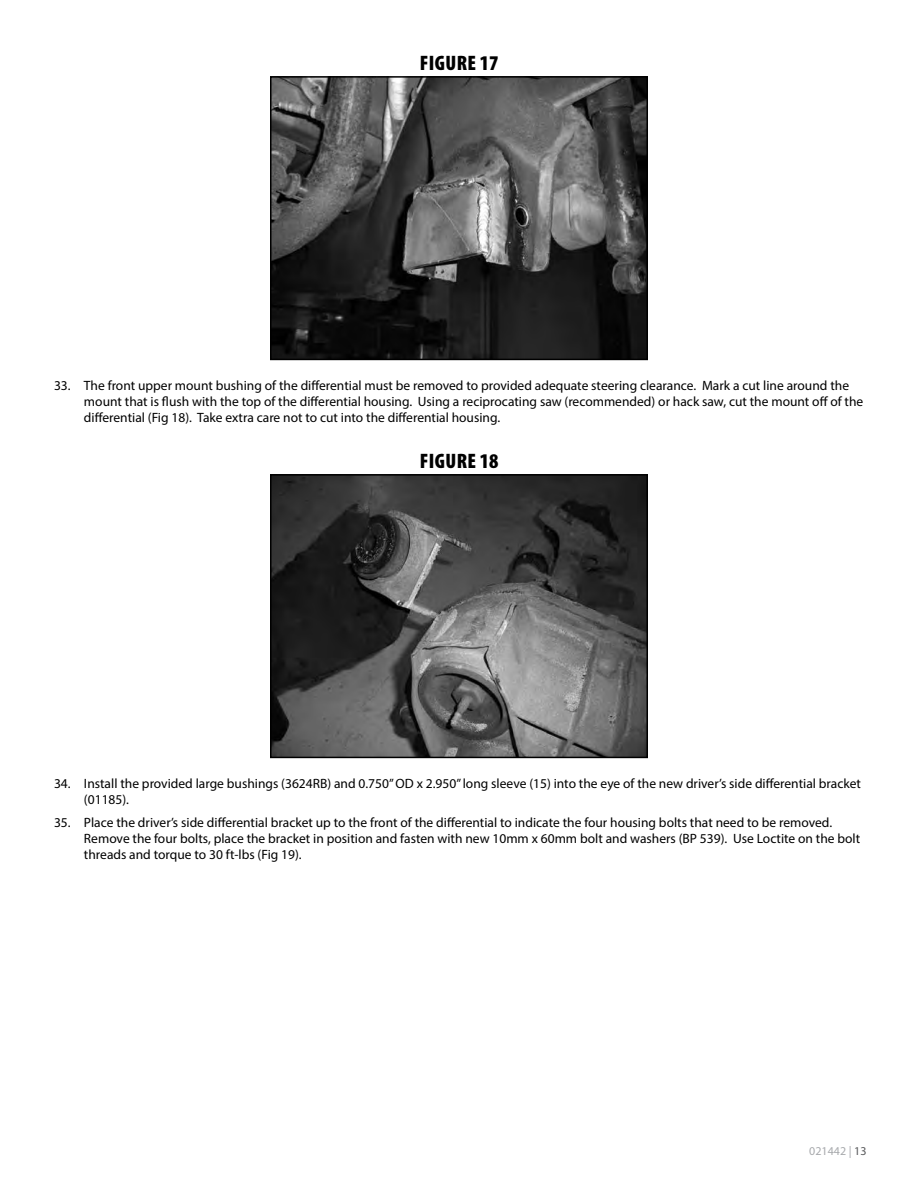
<style>
.page{position:relative;width:918px;height:1188px;background:#fff}
.page>*{position:absolute;margin:0;border:0;box-sizing:border-box;transform-origin:0 0}
.t1{font:900 condensed 21px "Myriad Pro";letter-spacing:.02em;color:#000}
.t2{font:13.5px/16.2px "Myriad Pro";color:#000}
.t3{font:12px "Myriad Pro";color:#a7a9ac}
.s1{color:#58595b}
</style>
<div class="page">
<img style="left:273px;top:79px;width:372px;height:278px">
<div style="left:270px;top:76px;width:378px;height:284px;border:2px solid #000"></div>
<img style="left:273px;top:477px;width:372px;height:278px">
<div style="left:270px;top:474px;width:378px;height:284px;border:2px solid #000"></div>
<h1 class="t1" style="left:420px;top:51px;width:80px">FIGURE 17</h1>
<p class="t2" style="left:84px;top:377px;width:781px;text-indent:-30px">33. The front upper mount bushing of the differential must be removed to provided adequate steering clearance. Mark a cut line around the mount that is flush with the top of the differential housing. Using a reciprocating saw (recommended) or hack saw, cut the mount off of the differential (Fig 18). Take extra care not to cut into the differential housing.</p>
<h1 class="t1" style="left:420px;top:449px;width:80px">FIGURE 18</h1>
<p class="t2" style="left:84px;top:775px;width:779px;text-indent:-30px">34. Install the provided large bushings (3624RB) and 0.750” OD x 2.950” long sleeve (15) into the eye of the new driver’s side differential bracket (01185).</p>
<p class="t2" style="left:84px;top:814px;width:778px;text-indent:-30px">35. Place the driver’s side differential bracket up to the front of the differential to indicate the four housing bolts that need to be removed.<br>Remove the four bolts, place the bracket in position and fasten with new 10mm x 60mm bolt and washers (BP 539). Use Loctite on the bolt threads and torque to 30 ft-lbs (Fig 19).</p>
<p class="t3" style="left:809px;top:1143px;width:59px">021442 | <span class="s1">13</span></p>
</div>
